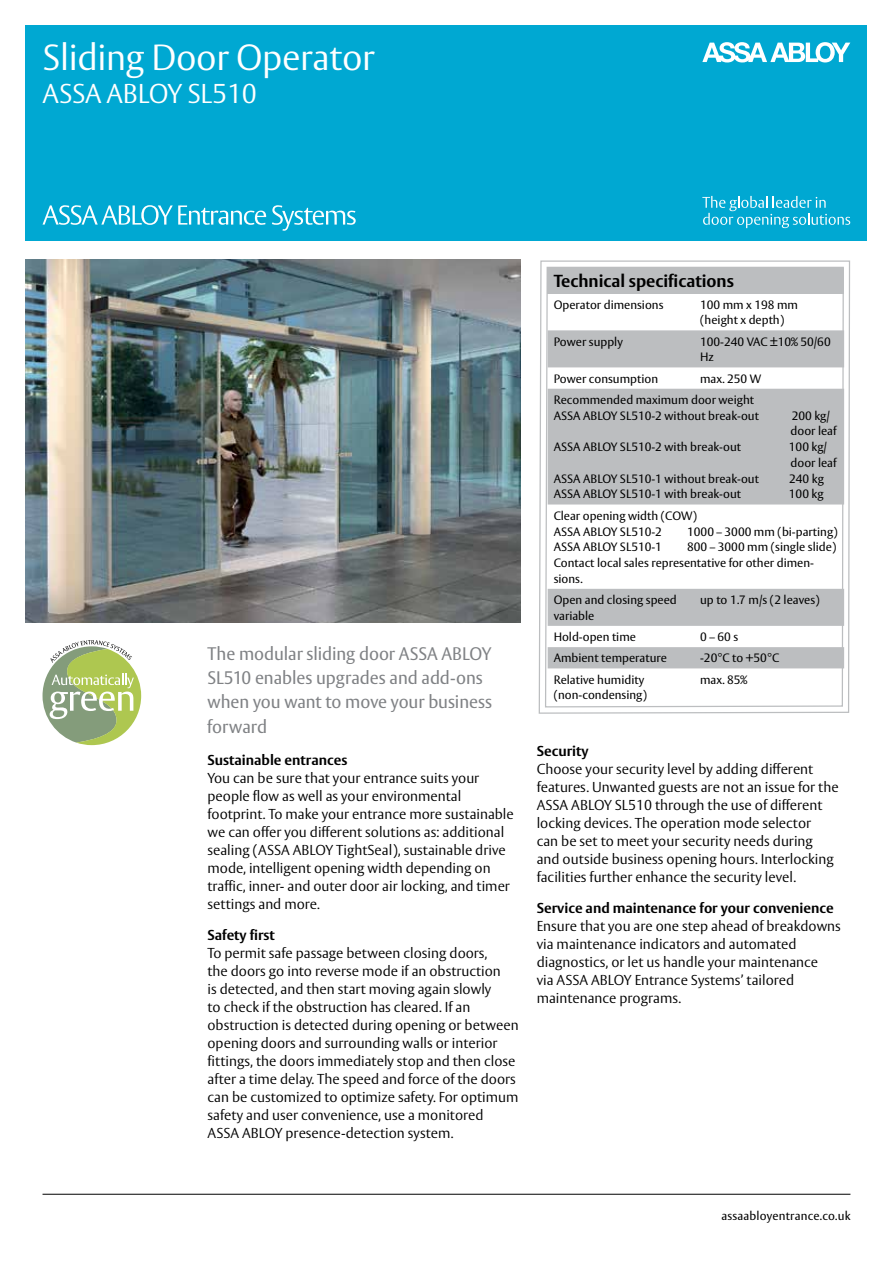
<style>
.page{position:relative;width:893px;height:1263px;background:#fff}
.page>*{position:absolute;margin:0;border:0;box-sizing:border-box;transform-origin:0 0}
.t1{font:300 36px "ASSA Vesta";letter-spacing:-.01em;color:#fff}
.t2{font:300 27px "ASSA Vesta";letter-spacing:-.01em;color:#fff}
.t3{font:18px/24px "ASSA Vesta";letter-spacing:-.005em;color:#808285}
.t4{font:700 17.25px "ASSA Vesta";color:#000}
.t5{font:300 14.25px/18px "ASSA Vesta";color:#000}
.t6{font:12px/15.8px "ASSA Vesta";color:#000}
.s1{font-weight:700}
</style>
<div class="page">
<hr style="left:43px;top:1194px;width:807px;height:1px;background:#000">
<div style="left:25px;top:26px;width:842px;height:215px;background:#00a8d2"></div>
<svg style="left:702px;top:196px;width:148px;height:32px"></svg>
<svg style="left:702px;top:42px;width:148px;height:20px"></svg>
<svg style="left:43px;top:640px;width:98px;height:105px"></svg>
<svg style="left:43px;top:205px;width:313px;height:26px"></svg>
<img style="left:25px;top:259px;width:495px;height:364px">
<svg style="left:538px;top:260px;width:312px;height:454px"></svg>
<svg style="left:544px;top:266px;width:300px;height:442px"></svg>
<p class="t1" style="left:43px;top:36px;width:334px">Sliding Door Operator</p>
<p class="t2" style="left:43px;top:77px;width:216px">ASSA ABLOY SL510</p>
<p class="t3" style="left:207px;top:642px;width:286px">The modular sliding door ASSA ABLOY<br>SL510 enables upgrades and add-ons when you want to move your business</p>
<p class="t3" style="left:207px;top:715px;width:61px">forward</p>
<p class="t5" style="left:207px;top:752px;width:308px"><span class="s1">Sustainable entrances<br></span>You can be sure that your entrance suits your people flow as well as your environmental footprint. To make your entrance more sustainable we can offer you different solutions as: additional sealing (ASSA ABLOY TightSeal), sustainable drive mode, intelligent opening width depending on traffic, inner- and outer door air locking, and timer settings and more.</p>
<p class="t5" style="left:207px;top:926px;width:313px"><span class="s1">Safety first<br></span>To permit safe passage between closing doors,<br>the doors go into reverse mode if an obstruction<br>is detected, and then start moving again slowly<br>to check if the obstruction has cleared. If an obstruction is detected during opening or between opening doors and surrounding walls or interior fittings, the doors immediately stop and then close after a time delay. The speed and force of the doors can be customized to optimize safety. For optimum safety and user convenience, use a monitored ASSA ABLOY presence-detection system.</p>
<p class="t4" style="left:554px;top:271px;width:182px">Technical specifications</p>
<p class="t6" style="left:554px;top:297px;width:111px">Operator dimensions</p>
<p class="t6" style="left:700px;top:297px;width:99px">100 mm x 198 mm (height x depth)</p>
<p class="t6" style="left:554px;top:334px;width:71px">Power supply</p>
<p class="t6" style="left:700px;top:334px;width:132px">100-240 VAC ±10% 50/60<br>Hz</p>
<p class="t6" style="left:554px;top:371px;width:106px">Power consumption</p>
<p class="t6" style="left:554px;top:368px;width:209px;line-height:21.3px;text-indent:146px">max. 250 W<br>Recommended maximum door weight</p>
<p class="t6" style="left:554px;top:408px;width:207px">ASSA ABLOY SL510-2 without break-out</p>
<p class="t6" style="left:791px;top:408px;width:47px">200 kg/ door leaf</p>
<p class="t6" style="left:554px;top:440px;width:189px">ASSA ABLOY SL510-2 with break-out</p>
<p class="t6" style="left:789px;top:440px;width:49px">100 kg/ door leaf</p>
<p class="t6" style="left:554px;top:471px;width:207px">ASSA ABLOY SL510-1 without break-out</p>
<p class="t6" style="left:789px;top:471px;width:36px">240 kg</p>
<p class="t6" style="left:554px;top:487px;width:189px">ASSA ABLOY SL510-1 with break-out</p>
<p class="t6" style="left:789px;top:487px;width:36px">100 kg</p>
<p class="t6" style="left:554px;top:508px;width:145px">Clear opening width (COW)<br>ASSA ABLOY SL510-2</p>
<p class="t6" style="left:687px;top:524px;width:152px">1000 – 3000 mm (bi-parting)</p>
<p class="t6" style="left:554px;top:540px;width:284px;text-indent:134px">800 – 3000 mm (single slide)<br>Contact local sales representative for other dimen&shy;sions.</p>
<p class="t6" style="left:554px;top:592px;width:125px">Open and closing speed variable</p>
<p class="t6" style="left:700px;top:592px;width:121px">up to 1.7 m/s (2 leaves)</p>
<p class="t6" style="left:554px;top:629px;width:84px">Hold-open time</p>
<p class="t6" style="left:700px;top:629px;width:40px">0 – 60 s</p>
<p class="t6" style="left:554px;top:651px;width:115px">Ambient temperature</p>
<p class="t6" style="left:700px;top:651px;width:81px">-20°C to +50°C</p>
<p class="t6" style="left:554px;top:672px;width:95px">Relative humidity (non-condensing)</p>
<p class="t6" style="left:700px;top:672px;width:49px">max. 85%</p>
<p class="t6" style="left:554px;top:540px;width:110px">ASSA ABLOY SL510-1</p>
<p class="t5" style="left:537px;top:743px;width:303px"><span class="s1">Security<br></span>Choose your security level by adding different features. Unwanted guests are not an issue for the ASSA ABLOY SL510 through the use of different locking devices. The operation mode selector<br>can be set to meet your security needs during and outside business opening hours. Interlocking facilities further enhance the security level.</p>
<p class="t5" style="left:537px;top:899px;width:306px"><span class="s1">Service and maintenance for your convenience </span>Ensure that you are one step ahead of breakdowns via maintenance indicators and automated diagnostics, or let us handle your maintenance<br>via ASSA ABLOY Entrance Systems’ tailored maintenance programs.</p>
<p class="t6" style="left:721px;top:1209px;width:131px">assaabloyentrance.co.uk</p>
</div>
